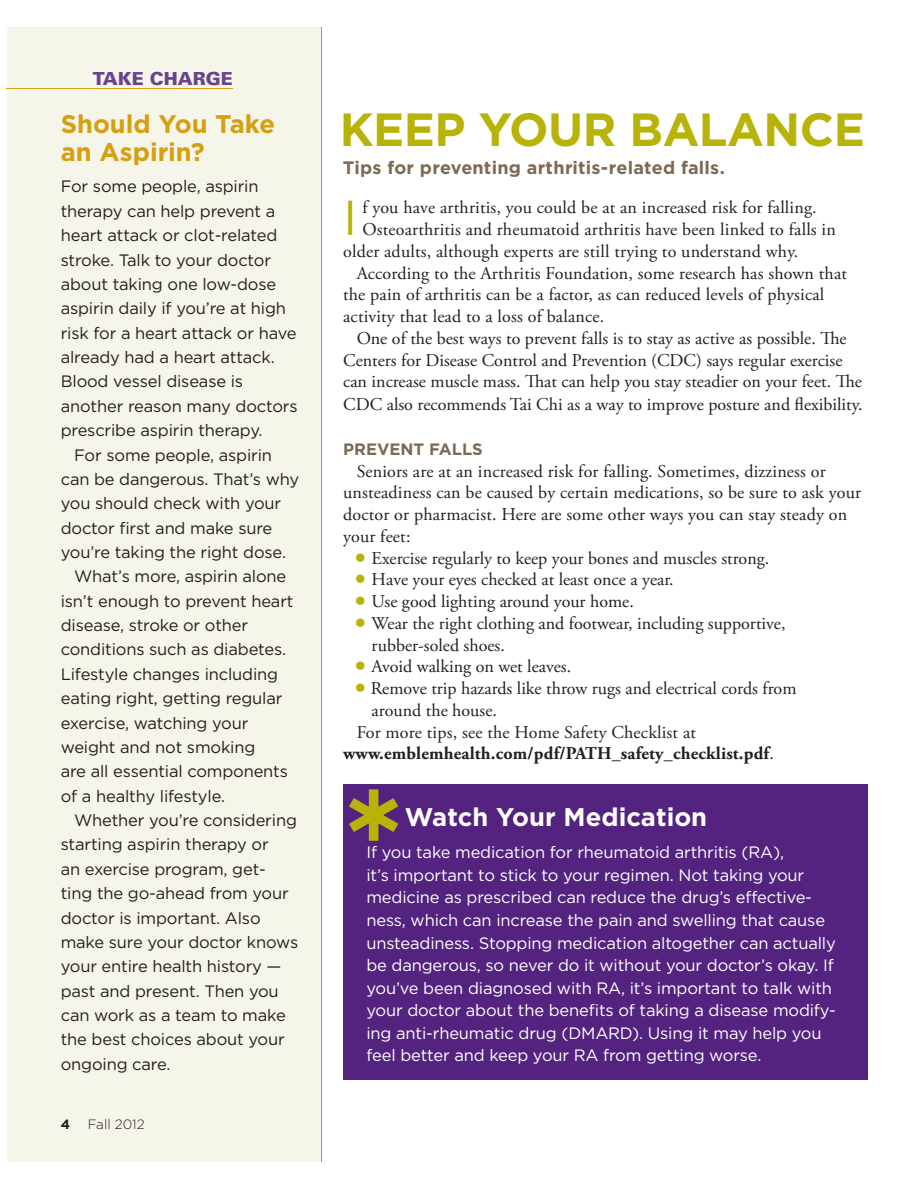
<style>
.page{position:relative;width:918px;height:1188px;background:#fff}
.page>*{position:absolute;margin:0;border:0;box-sizing:border-box;transform-origin:0 0}
.t1{font:49.05px "Gotham";color:#b8b308}
.t2{font:700 46.5px "Gotham";letter-spacing:-.01em;color:#b8b308}
.t3{font:700 25.5px/28.5px "Gotham";color:#d59f0f}
.t4{font:700 25.5px "Gotham";color:#fff}
.t5{font:18px "Adobe Garamond Pro";color:#231f20}
.t6{font:700 18px "Adobe Garamond Pro";letter-spacing:.01em;color:#231f20}
.t7{font:700 18px "Gotham";letter-spacing:.01em;color:#7c6a55}
.t8{font:900 18px "Univers LT";color:#68448f}
.t9{font:16.5px "Gotham";letter-spacing:-.01em;color:#231f20}
.t10{font:16.5px/22.5px "Gotham";letter-spacing:-.01em;color:#fff}
.t11{font:700 16.5px "Gotham";color:#7c6a55}
.t12{font:300 13.5px "Gotham";color:#231f20}
.t13{font:700 13.5px "Gotham";color:#231f20}
.s1{font-weight:400}
</style>
<div class="page">
<div style="left:7px;top:27px;width:315px;height:1134px;background:#f6f5e9"></div>
<div style="left:344px;top:784px;width:524px;height:296px;background:#53237f"></div>
<hr style="left:7px;top:88px;width:226px;height:1px;background:#d59f0f">
<hr style="left:321px;top:27px;width:1px;height:1134px;background:#939598">
<svg style="left:349px;top:789px;width:49px;height:52px"></svg>
<p class="t8" style="left:93px;top:72px;width:141px">TAKE CHARGE</p>
<h3 class="t3" style="left:61px;top:112px;width:216px">Should You Take an Aspirin?</h3>
<h2 class="t2" style="left:340px;top:113px;width:527px">KEEP YOUR BALANCE</h2>
<p class="t9" style="left:61px;top:180px;width:199px">For some people, aspirin</p>
<p class="t9" style="left:61px;top:205px;width:216px">therapy can help prevent a</p>
<p class="t9" style="left:61px;top:229px;width:218px">heart attack or clot-related</p>
<p class="t9" style="left:61px;top:253px;width:212px">stroke. Talk to your doctor</p>
<p class="t9" style="left:61px;top:278px;width:217px">about taking one low-dose</p>
<p class="t9" style="left:61px;top:302px;width:227px">aspirin daily if you’re at high</p>
<p class="t9" style="left:61px;top:327px;width:237px">risk for a heart attack or have</p>
<p class="t9" style="left:61px;top:351px;width:216px">already had a heart attack.</p>
<p class="t9" style="left:61px;top:375px;width:184px">Blood vessel disease is</p>
<p class="t9" style="left:61px;top:400px;width:238px">another reason many doctors</p>
<p class="t9" style="left:61px;top:424px;width:203px">prescribe aspirin therapy.</p>
<p class="t9" style="left:74px;top:448px;width:199px">For some people, aspirin</p>
<p class="t9" style="left:61px;top:473px;width:240px">can be dangerous. That’s why</p>
<p class="t9" style="left:61px;top:497px;width:222px">you should check with your</p>
<p class="t9" style="left:61px;top:522px;width:213px">doctor first and make sure</p>
<p class="t9" style="left:61px;top:546px;width:227px">you’re taking the right dose.</p>
<p class="t9" style="left:74px;top:570px;width:214px">What’s more, aspirin alone</p>
<p class="t9" style="left:61px;top:595px;width:234px">isn’t enough to prevent heart</p>
<p class="t9" style="left:61px;top:619px;width:189px">disease, stroke or other</p>
<p class="t9" style="left:61px;top:643px;width:227px">conditions such as diabetes.</p>
<p class="t9" style="left:61px;top:668px;width:219px">Lifestyle changes including</p>
<p class="t9" style="left:61px;top:692px;width:223px">eating right, getting regular</p>
<p class="t9" style="left:61px;top:716px;width:189px">exercise, watching your</p>
<p class="t9" style="left:61px;top:741px;width:196px">weight and not smoking</p>
<p class="t9" style="left:61px;top:765px;width:229px">are all essential components</p>
<p class="t9" style="left:61px;top:790px;width:166px">of a healthy lifestyle.</p>
<p class="t9" style="left:74px;top:814px;width:224px">Whether you’re considering</p>
<p class="t9" style="left:61px;top:838px;width:209px">starting aspirin therapy or</p>
<p class="t9" style="left:61px;top:863px;width:207px">an exercise program, get-</p>
<p class="t9" style="left:61px;top:887px;width:230px">ting the go-ahead from your</p>
<p class="t9" style="left:61px;top:911px;width:201px">doctor is important. Also</p>
<p class="t9" style="left:61px;top:936px;width:239px">make sure your doctor knows</p>
<p class="t9" style="left:61px;top:960px;width:222px">your entire health history —</p>
<p class="t9" style="left:61px;top:985px;width:220px">past and present. Then you</p>
<p class="t9" style="left:61px;top:1009px;width:227px">can work as a team to make</p>
<p class="t9" style="left:61px;top:1033px;width:226px">the best choices about your</p>
<p class="t9" style="left:61px;top:1058px;width:111px">ongoing care.</p>
<p class="t7" style="left:343px;top:161px;width:384px">Tips for preventing arthritis-related falls.</p>
<h1 class="t1" style="left:343px;top:199px;width:16px">I</h1>
<p class="t5" style="left:362px;top:201px;width:456px">f you have arthritis, you could be at an increased risk for falling.</p>
<p class="t5" style="left:362px;top:222px;width:475px">Osteoarthritis and rheumatoid arthritis have been linked to falls in</p>
<p class="t5" style="left:343px;top:244px;width:457px">older adults, although experts are still trying to understand why.</p>
<p class="t5" style="left:357px;top:266px;width:492px">According to the Arthritis Foundation, some research has shown that</p>
<p class="t5" style="left:343px;top:287px;width:483px">the pain of arthritis can be a factor, as can reduced levels of physical</p>
<p class="t5" style="left:343px;top:309px;width:263px">activity that lead to a loss of balance.</p>
<p class="t5" style="left:357px;top:331px;width:492px">One of the best ways to prevent falls is to stay as active as possible. The</p>
<p class="t5" style="left:343px;top:353px;width:501px">Centers for Disease Control and Prevention (CDC) says regular exercise</p>
<p class="t5" style="left:343px;top:374px;width:520px">can increase muscle mass. That can help you stay steadier on your feet. The</p>
<p class="t5" style="left:343px;top:397px;width:521px">CDC also recommends Tai Chi as a way to improve posture and flexibility.</p>
<p class="t11" style="left:343px;top:443px;width:141px">PREVENT FALLS</p>
<p class="t5" style="left:357px;top:464px;width:471px">Seniors are at an increased risk for falling. Sometimes, dizziness or</p>
<p class="t5" style="left:343px;top:485px;width:519px">unsteadiness can be caused by certain medications, so be sure to ask your</p>
<p class="t5" style="left:343px;top:507px;width:506px">doctor or pharmacist. Here are some other ways you can stay steady on</p>
<p class="t5" style="left:343px;top:529px;width:69px">your feet:</p>
<p class="t5" style="left:372px;top:551px;width:399px">Exercise regularly to keep your bones and muscles strong.</p>
<p class="t5" style="left:372px;top:572px;width:304px">Have your eyes checked at least once a year.</p>
<p class="t5" style="left:372px;top:594px;width:264px">Use good lighting around your home.</p>
<p class="t5" style="left:372px;top:616px;width:415px">Wear the right clothing and footwear, including supportive,</p>
<p class="t5" style="left:372px;top:638px;width:135px">rubber-soled shoes.</p>
<p class="t5" style="left:372px;top:659px;width:201px">Avoid walking on wet leaves.</p>
<p class="t5" style="left:371px;top:681px;width:427px">Remove trip hazards like throw rugs and electrical cords from</p>
<p class="t5" style="left:372px;top:703px;width:127px">around the house.</p>
<p class="t5" style="left:357px;top:725px;width:341px">For more tips, see the Home Safety Checklist at</p>
<p class="t6" style="left:343px;top:746px;width:432px">www.emblemhealth.com/pdf/PATH_safety_checklist.pdf<span class="s1">.</span></p>
<h3 class="t4" style="left:405px;top:808px;width:304px">Watch Your Medication</h3>
<p class="t10" style="left:366px;top:843px;width:471px">If you take medication for rheumatoid arthritis (RA),<br>it’s important to stick to your regimen. Not taking your medicine as prescribed can reduce the drug’s effective&shy;ness, which can increase the pain and swelling that cause unsteadiness. Stopping medication altogether can actually be dangerous, so never do it without your doctor’s okay. If you’ve been diagnosed with RA, it’s important to talk with your doctor about the benefits of taking a disease modify&shy;ing anti-rheumatic drug (DMARD). Using it may help you feel better and keep your RA from getting worse.</p>
<p class="t13" style="left:61px;top:1119px;width:11px">4</p>
<p class="t12" style="left:88px;top:1119px;width:59px">Fall 2012</p>
</div>
